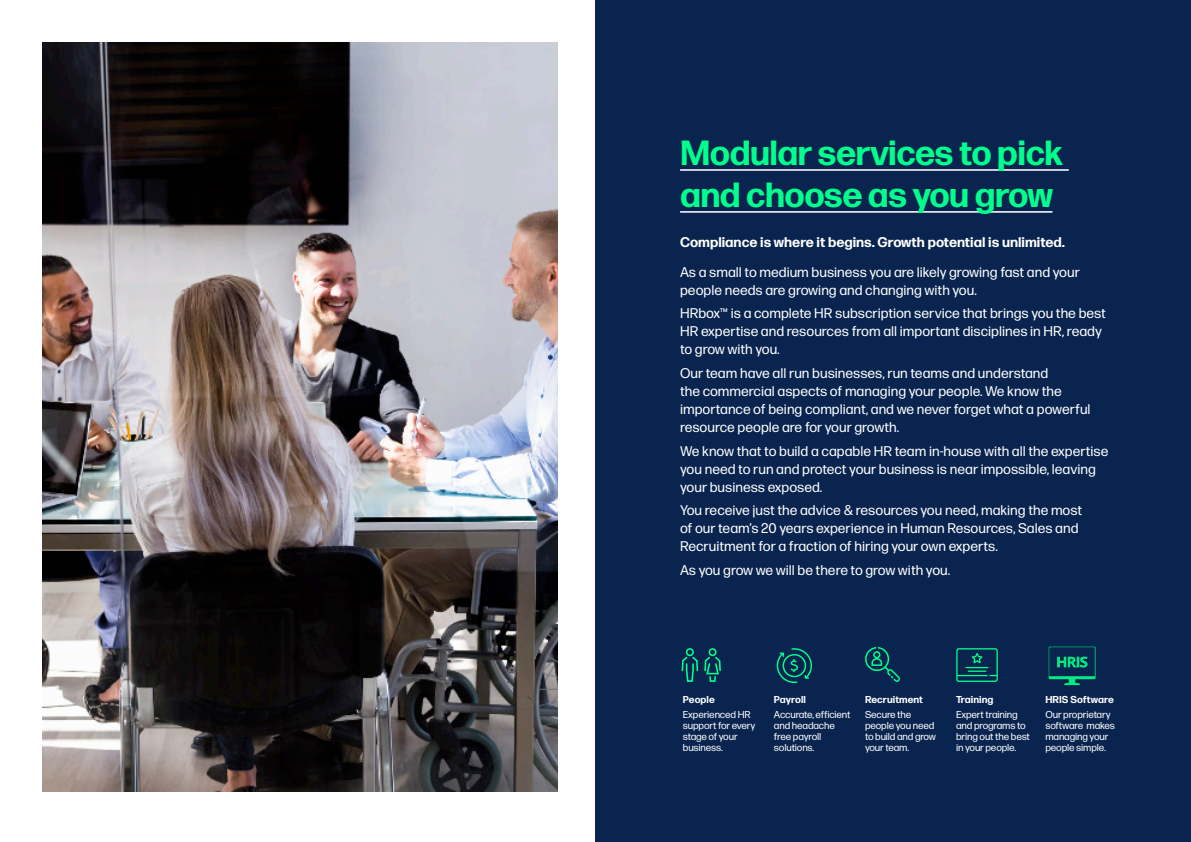
<style>
.page{position:relative;width:1191px;height:842px;background:#fff}
.page>*{position:absolute;margin:0;border:0;box-sizing:border-box;transform-origin:0 0}
._01_SmallHeadline{font:700 34.9px/41.9px "Forma DJR Micro";letter-spacing:-.015em;color:#00ff8c}
.t1{font:14px/18px "Forma DJR Micro";color:#fff}
.t2{font:700 14px "Forma DJR Micro";color:#fff}
._04_BodyCopy{font:10px/11px "Forma DJR Micro";letter-spacing:-.015em;color:#fff}
._04_BodyCopy-2{font:700 10px "Forma DJR Micro";letter-spacing:.005em;color:#fff}
</style>
<div class="page">
<img style="left:43px;top:43px;width:514px;height:748px">
<div style="left:595px;top:0;width:596px;height:842px;background:#08244f"></div>
<img style="left:1048px;top:646px;width:48px;height:40px">
<hr style="left:680px;top:169px;width:388px;height:2px;background:#fff">
<hr style="left:680px;top:211px;width:372px;height:2px;background:#fff">
<svg style="left:681px;top:648px;width:40px;height:34px"></svg>
<svg style="left:865px;top:647px;width:35px;height:35px"></svg>
<svg style="left:956px;top:648px;width:41px;height:34px"></svg>
<svg style="left:776px;top:648px;width:36px;height:35px"></svg>
<p class="_01_SmallHeadline" style="left:680px;top:131px;width:384px">Modular services to pick and choose as you grow</p>
<p class="t2" style="left:680px;top:233px;width:386px">Compliance is where it begins. Growth potential is unlimited.</p>
<p class="t1" style="left:680px;top:262px;width:401px">As a small to medium business you are likely growing fast and your people needs are growing and changing with you.</p>
<p class="t1" style="left:680px;top:304px;width:427px">HRbox™ is a complete HR subscription service that brings you the best<br>HR expertise and resources from all important disciplines in HR, ready to grow with you.</p>
<p class="t1" style="left:680px;top:364px;width:412px">Our team have all run businesses, run teams and understand<br>the commercial aspects of managing your people. We know the importance of being compliant, and we never forget what a powerful resource people are for your growth.</p>
<p class="t1" style="left:680px;top:441px;width:430px">We know that to build a capable HR team in-house with all the expertise you need to run and protect your business is near impossible, leaving your business exposed.</p>
<p class="t1" style="left:680px;top:501px;width:403px">You receive just the advice &amp; resources you need, making the most of our team’s 20 years experience in Human Resources, Sales and<br>Recruitment for a fraction of hiring your own experts.</p>
<p class="t1" style="left:680px;top:561px;width:272px">As you grow we will be there to grow with you.</p>
<p class="_04_BodyCopy-2" style="left:683px;top:693px;width:34px">People</p>
<p class="_04_BodyCopy" style="left:683px;top:709px;width:74px">Experienced HR support for every stage of your business.</p>
<p class="_04_BodyCopy-2" style="left:774px;top:693px;width:33px">Payroll</p>
<p class="_04_BodyCopy" style="left:774px;top:709px;width:78px">Accurate, efficient and headache free payroll solutions.</p>
<p class="_04_BodyCopy-2" style="left:865px;top:693px;width:59px">Recruitment</p>
<p class="_04_BodyCopy" style="left:865px;top:709px;width:73px">Secure the people you need to build and grow your team.</p>
<p class="_04_BodyCopy-2" style="left:956px;top:693px;width:39px">Training</p>
<p class="_04_BodyCopy" style="left:956px;top:709px;width:75px">Expert training and programs to bring out the best in your people.</p>
<p class="_04_BodyCopy-2" style="left:1045px;top:693px;width:70px">HRIS Software</p>
<p class="_04_BodyCopy" style="left:1045px;top:709px;width:71px">Our proprietary software makes managing your people simple.</p>
</div>
